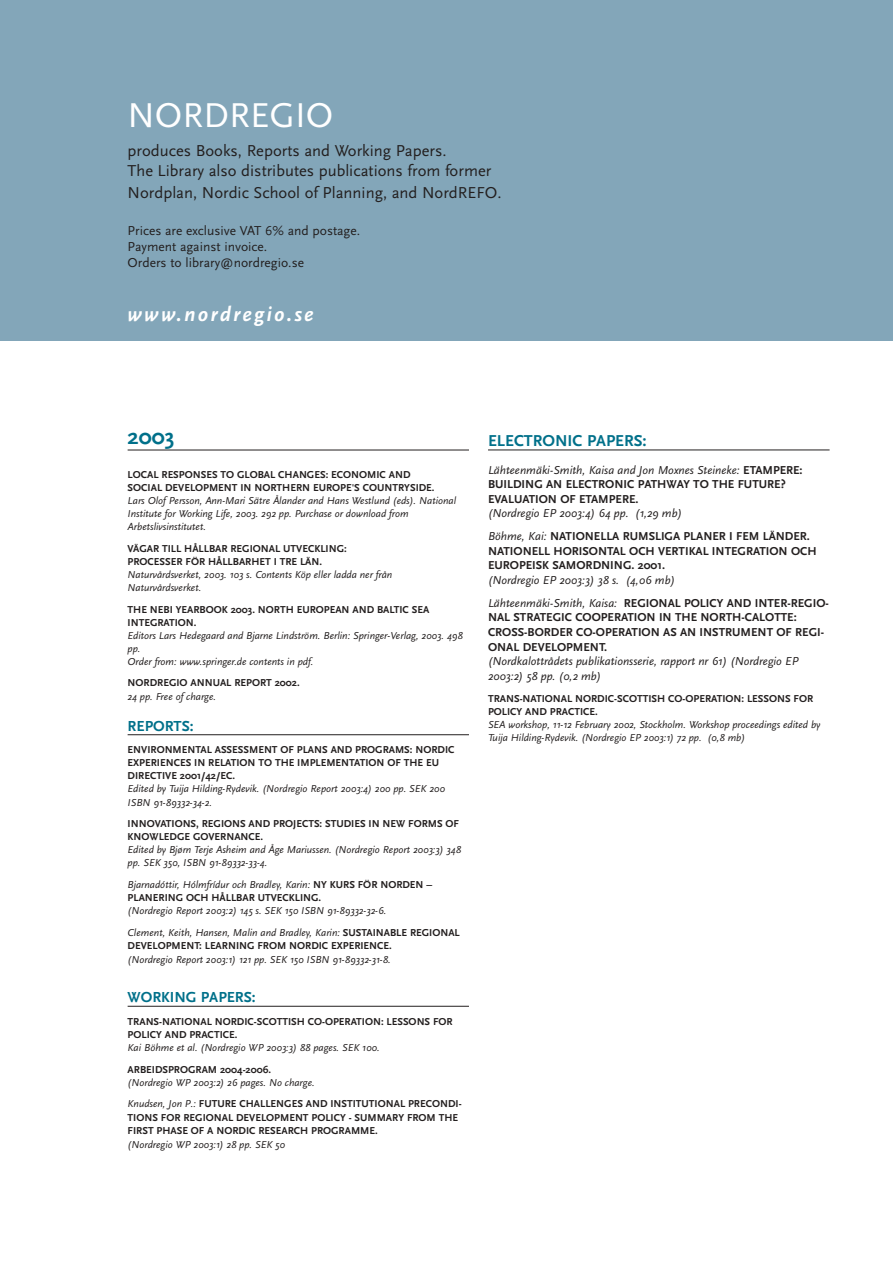
<style>
.page{position:relative;width:893px;height:1263px;background:#fff}
.page>*{position:absolute;margin:0;border:0;box-sizing:border-box;transform-origin:0 0}
.t1{font:36px "Scala Sans";color:#fff}
.t2{font:700 22.8px "Scala Sans";color:#00708a}
.t3{font:italic 700 21px "Scala Sans";letter-spacing:.105em;color:#fff}
.t4{font:16.5px/19.8px "Scala Sans";color:#231f1f}
.t5{font:700 16.5px "Scala Sans";color:#00708a}
.t6{font:700 15.15px "Scala Sans";color:#00708a}
.t7{font:13.5px/16.2px "Scala Sans";color:#231f1f}
.t8{font:700 12px/14.5px "Scala Sans";color:#231f1f}
.t9{font:italic 12px/23.1px "Scala Sans";color:#231f1f}
.t10{font:italic 10.5px/13px "Scala Sans";color:#231f1f}
.t11{font:700 10.5px/13px "Scala Sans";color:#231f1f}
.s1{font-weight:400;font-style:italic}
.s2{font-weight:700;font-style:normal}
</style>
<div class="page">
<div style="left:0;top:0;width:892px;height:340px;background:#83a6b9"></div>
<hr style="left:128px;top:450px;width:341px;height:1px;background:#231f1f">
<hr style="left:128px;top:734px;width:341px;height:1px;background:#231f1f">
<hr style="left:128px;top:1006px;width:341px;height:1px;background:#231f1f">
<hr style="left:488px;top:450px;width:341px;height:1px;background:#231f1f">
<h1 class="t1" style="left:128px;top:102px;width:207px">NORDREGIO</h1>
<h3 class="t4" style="left:128px;top:142px;width:365px">produces Books, Reports and Working Papers.<br>The Library also distributes publications from former</h3>
<h3 class="t4" style="left:128px;top:184px;width:375px">Nordplan, Nordic School of Planning, and NordREFO.</h3>
<p class="t7" style="left:128px;top:224px;width:234px">Prices are exclusive VAT 6% and postage.<br>Payment against invoice.<br>Orders to library@nordregio.se</p>
<h3 class="t3" style="left:128px;top:306px;width:187px">www.nordregio.se</h3>
<h2 class="t2" style="left:128px;top:427px;width:48px">2003</h2>
<p class="t11" style="left:128px;top:469px;width:308px">LOCAL RESPONSES TO GLOBAL CHANGES: ECONOMIC AND<br>SOCIAL DEVELOPMENT IN NORTHERN EUROPE'S COUNTRYSIDE.</p>
<p class="t10" style="left:128px;top:496px;width:330px">Lars Olof Persson, Ann-Mari Sätre Ålander and Hans Westlund (eds). National<br>Institute for Working Life, 2003. 292 pp. Purchase or download from<br>Arbetslivsinstitutet.</p>
<p class="t11" style="left:128px;top:543px;width:221px">VÄGAR TILL HÅLLBAR REGIONAL UTVECKLING:<br>PROCESSER FÖR HÅLLBARHET I TRE LÄN.</p>
<p class="t10" style="left:128px;top:570px;width:266px">Naturvårdsverket, 2003. 103 s. Contents Köp eller ladda ner från<br>Naturvårdsverket.</p>
<p class="t11" style="left:128px;top:603px;width:303px">THE NEBI YEARBOOK 2003. NORTH EUROPEAN AND BALTIC SEA<br>INTEGRATION.</p>
<p class="t10" style="left:128px;top:630px;width:337px">Editors Lars Hedegaard and Bjarne Lindström. Berlin: Springer-Verlag, 2003. 498 pp.<br>Order from: www.springer.de contents in pdf.</p>
<p class="t11" style="left:128px;top:677px;width:173px">NORDREGIO ANNUAL REPORT 2002.</p>
<p class="t10" style="left:128px;top:691px;width:90px">24 pp. Free of charge.</p>
<h3 class="t6" style="left:128px;top:720px;width:68px">REPORTS:</h3>
<p class="t11" style="left:128px;top:744px;width:328px">ENVIRONMENTAL ASSESSMENT OF PLANS AND PROGRAMS: NORDIC<br>EXPERIENCES IN RELATION TO THE IMPLEMENTATION OF THE EU<br>DIRECTIVE 2001/42/EC.</p>
<p class="t10" style="left:128px;top:784px;width:319px">Edited by Tuija Hilding-Rydevik. (Nordregio Report 2003:4) 200 pp. SEK 200<br>ISBN 91-89332-34-2.</p>
<p class="t11" style="left:128px;top:818px;width:333px">INNOVATIONS, REGIONS AND PROJECTS: STUDIES IN NEW FORMS OF<br>KNOWLEDGE GOVERNANCE.</p>
<p class="t10" style="left:128px;top:845px;width:335px">Edited by Bjørn Terje Asheim and Åge Mariussen. (Nordregio Report 2003:3) 348 pp. SEK 350, ISBN 91-89332-33-4.</p>
<p class="t11" style="left:128px;top:879px;width:306px"><span class="s1">Bjarnadóttir, Hólmfrídur och Bradley, Karin:</span> NY KURS FÖR NORDEN –<br>PLANERING OCH HÅLLBAR UTVECKLING.</p>
<p class="t10" style="left:128px;top:901px;width:334px;line-height:22px">(Nordregio Report 2003:2) 145 s. SEK 150 ISBN 91-89332-32-6.<br>Clement, Keith, Hansen, Malin and Bradley, Karin: <span class="s2">SUSTAINABLE REGIONAL</span></p>
<p class="t11" style="left:128px;top:940px;width:266px">DEVELOPMENT: LEARNING FROM NORDIC EXPERIENCE.</p>
<p class="t10" style="left:128px;top:954px;width:264px">(Nordregio Report 2003:1) 121 pp. SEK 150 ISBN 91-89332-31-8.</p>
<h3 class="t6" style="left:128px;top:991px;width:130px">WORKING PAPERS:</h3>
<p class="t11" style="left:128px;top:1016px;width:326px">TRANS-NATIONAL NORDIC-SCOTTISH CO-OPERATION: LESSONS FOR<br>POLICY AND PRACTICE.</p>
<p class="t10" style="left:128px;top:1042px;width:254px">Kai Böhme et al. (Nordregio WP 2003:3) 88 pages. SEK 100.</p>
<p class="t11" style="left:128px;top:1063px;width:145px">ARBEIDSPROGRAM 2004-2006.</p>
<p class="t10" style="left:128px;top:1073px;width:335px;line-height:21.6px">(Nordregio WP 2003:2) 26 pages. No charge.<br>Knudsen, Jon P.: <span class="s2">FUTURE CHALLENGES AND INSTITUTIONAL PRECONDI-</span></p>
<p class="t11" style="left:128px;top:1111px;width:332px;line-height:13.5px">TIONS FOR REGIONAL DEVELOPMENT POLICY - SUMMARY FROM THE<br>FIRST PHASE OF A NORDIC RESEARCH PROGRAMME.</p>
<p class="t10" style="left:128px;top:1139px;width:159px">(Nordregio WP 2003:1) 28 pp. SEK 50</p>
<h3 class="t5" style="left:488px;top:434px;width:160px">ELECTRONIC PAPERS:</h3>
<p class="t8" style="left:488px;top:463px;width:316px"><span class="s1">Lähteenmäki-Smith, Kaisa and Jon Moxnes Steineke:</span> ETAMPERE:<br>BUILDING AN ELECTRONIC PATHWAY TO THE FUTURE?<br>EVALUATION OF ETAMPERE.</p>
<p class="t9" style="left:488px;top:503px;width:323px">(Nordregio EP 2003:4) 64 pp. (1,29 mb)<br>Böhme, Kai: <span class="s2">NATIONELLA RUMSLIGA PLANER I FEM LÄNDER.</span></p>
<p class="t8" style="left:488px;top:545px;width:330px">NATIONELL HORISONTAL OCH VERTIKAL INTEGRATION OCH<br>EUROPEISK SAMORDNING. 2001.</p>
<p class="t9" style="left:488px;top:570px;width:342px">(Nordregio EP 2003:3) 38 s. (4,06 mb)<br>Lähteenmäki-Smith, Kaisa: <span class="s2">REGIONAL POLICY AND INTER-REGIO-</span></p>
<p class="t8" style="left:488px;top:611px;width:337px">NAL STRATEGIC COOPERATION IN THE NORTH-CALOTTE:<br>CROSS-BORDER CO-OPERATION AS AN INSTRUMENT OF REGI-<br>ONAL DEVELOPMENT.</p>
<p class="t9" style="left:488px;top:656px;width:312px;line-height:14.5px">(Nordkalottrådets publikationsserie, rapport nr 61) (Nordregio EP<br>2003:2) 58 pp. (0,2 mb)</p>
<p class="t11" style="left:488px;top:692px;width:326px">TRANS-NATIONAL NORDIC-SCOTTISH CO-OPERATION: LESSONS FOR<br>POLICY AND PRACTICE.</p>
<p class="t10" style="left:488px;top:719px;width:334px">SEA workshop, 11-12 February 2002, Stockholm. Workshop proceedings edited by<br>Tuija Hilding-Rydevik. (Nordregio EP 2003:1) 72 pp. (0,8 mb)</p>
</div>
